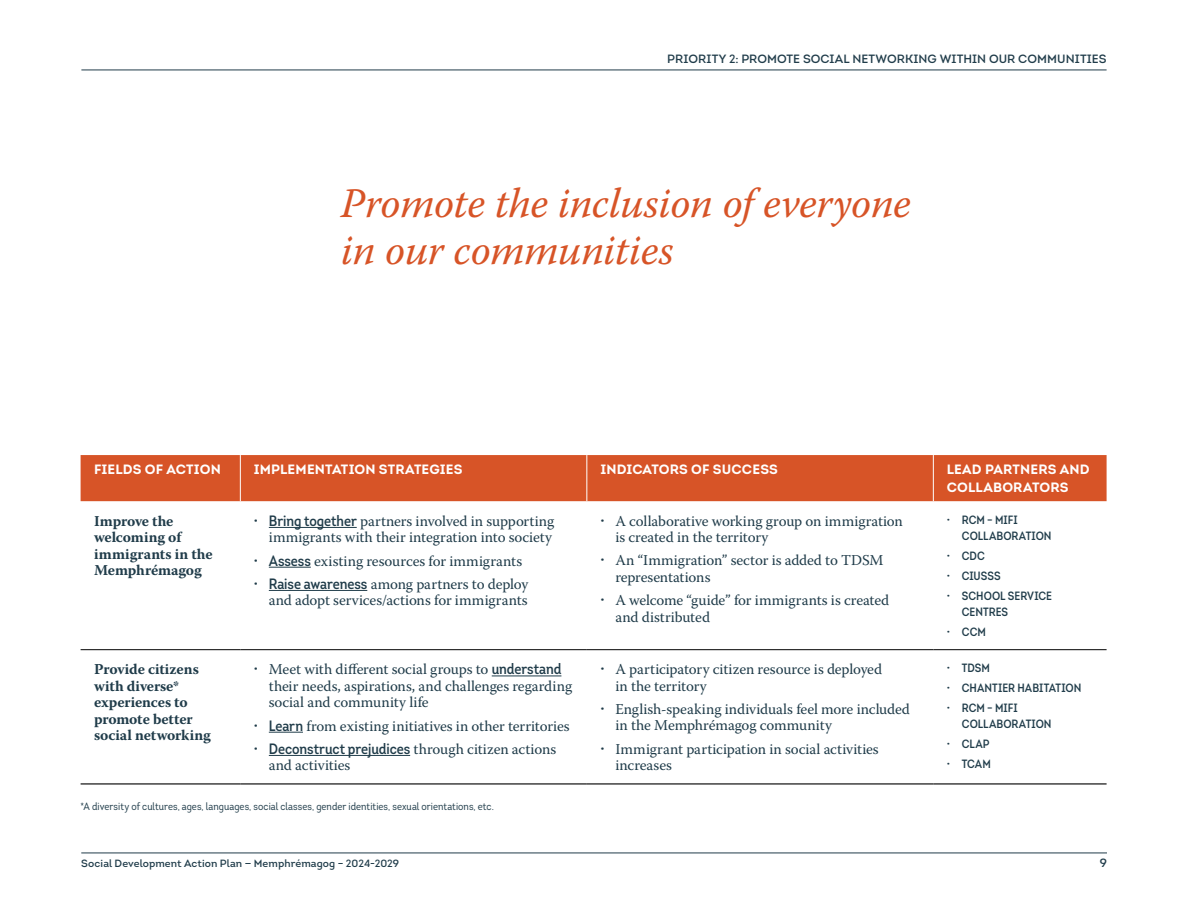
<style>
.page{position:relative;width:1188px;height:918px;background:#fff}
.page>*{position:absolute;margin:0;border:0;box-sizing:border-box;transform-origin:0 0}
.Citation{font:italic 42px/46.5px "Warnock Pro";letter-spacing:-.01em;color:#d75427}
.t1{font:15px/16.5px "Warnock Pro";letter-spacing:-.005em;color:#203c4a}
.P_UL_-_Niv_2{font:700 15px/16.5px "Warnock Pro";letter-spacing:-.01em;color:#203c4a}
.t2{font:700 13.5px/18px "Intro";letter-spacing:.01em;color:#fff}
.t3{font:12px/16.5px "Intro Cond Semi Bold Caps";letter-spacing:.005em;color:#203c4a}
.t4{font:600 12px "Intro";letter-spacing:.005em;color:#203c4a}
.Note_bas_de_page{font:10.5px "Intro Cond";letter-spacing:.01em;color:#203c4a}
.t5{font:600 10.5px "Intro";letter-spacing:.005em;color:#203c4a}
.s1{font-family:"Intro";font-weight:700}
.s2{font-family:"Intro Cond";font-weight:600}
</style>
<div class="page">
<hr style="left:81px;top:70px;width:1026px;height:1px;background:#203c4a">
<hr style="left:81px;top:853px;width:1026px;height:1px;background:#203c4a">
<div style="left:81px;top:455px;width:1026px;height:46px;background:#d75427"></div>
<hr style="left:240px;top:455px;width:1px;height:46px;background:#fff">
<hr style="left:586px;top:455px;width:1px;height:46px;background:#fff">
<hr style="left:933px;top:455px;width:1px;height:46px;background:#fff">
<hr style="left:81px;top:649px;width:159px;height:1px;background:#000">
<hr style="left:240px;top:649px;width:347px;height:1px;background:#000">
<hr style="left:587px;top:649px;width:346px;height:1px;background:#000">
<hr style="left:933px;top:649px;width:174px;height:1px;background:#000">
<hr style="left:81px;top:783px;width:159px;height:1px;background:#000">
<hr style="left:240px;top:783px;width:347px;height:1px;background:#000">
<hr style="left:587px;top:783px;width:346px;height:1px;background:#000">
<hr style="left:933px;top:783px;width:174px;height:1px;background:#000">
<hr style="left:269px;top:527px;width:88px;height:1px;background:#203c4a">
<hr style="left:269px;top:567px;width:42px;height:1px;background:#203c4a">
<hr style="left:269px;top:590px;width:98px;height:1px;background:#203c4a">
<hr style="left:492px;top:676px;width:69px;height:1px;background:#203c4a">
<hr style="left:269px;top:732px;width:34px;height:1px;background:#203c4a">
<hr style="left:269px;top:755px;width:141px;height:1px;background:#203c4a">
<p class="t4" style="left:667px;top:51px;width:441px">PRIORITY 2: PROMOTE SOCIAL NETWORKING WITHIN OUR COMMUNITIES</p>
<p class="Citation" style="left:341px;top:179px;width:572px">Promote the inclusion of everyone in our communities</p>
<h2 class="t2" style="left:94px;top:460px;width:128px">FIELDS OF ACTION</h2>
<h2 class="t2" style="left:254px;top:460px;width:210px">IMPLEMENTATION STRATEGIES</h2>
<h2 class="t2" style="left:600px;top:460px;width:179px">INDICATORS OF SUCCESS</h2>
<h2 class="t2" style="left:947px;top:460px;width:144px">LEAD PARTNERS AND<br>COLLABORATORS</h2>
<p class="P_UL_-_Niv_2" style="left:94px;top:512px;width:120px">Improve the welcoming of immigrants in the<br>Memphrémagog</p>
<p class="t1" style="left:254px;top:513px;width:302px;text-align:right"><span class="s1">·</span> <span class="s2">Bring together</span> partners involved in supporting immigrants with their integration into society</p>
<p class="t1" style="left:615px;top:512px;width:289px;text-indent:-15px"><span class="s1">·</span> A collaborative working group on immigration is created in the territory</p>
<p class="t1" style="left:615px;top:552px;width:270px;text-indent:-15px"><span class="s1">·</span> An “Immigration” sector is added to TDSM representations</p>
<p class="t1" style="left:615px;top:592px;width:276px;text-indent:-15px"><span class="s1">·</span> A welcome “guide” for immigrants is created and distributed</p>
<p class="t3" style="left:962px;top:511px;width:91px;text-indent:-15px"><span class="s1">·</span> RCM – MIFI<br>COLLABORATION</p>
<p class="t3" style="left:947px;top:548px;width:40px"><span class="s1">·</span> CDC</p>
<p class="t3" style="left:947px;top:567px;width:56px"><span class="s1">·</span> CIUSSS</p>
<p class="t3" style="left:962px;top:587px;width:92px;text-indent:-15px"><span class="s1">·</span> SCHOOL SERVICE<br>CENTRES</p>
<p class="t3" style="left:947px;top:624px;width:41px"><span class="s1">·</span> CCM</p>
<p class="t1" style="left:254px;top:552px;width:270px"><span class="s1">·</span> <span class="s2">Assess</span> existing resources for immigrants</p>
<p class="t1" style="left:254px;top:576px;width:276px;text-align:right"><span class="s1">·</span> <span class="s2">Raise awareness</span> among partners to deploy and adopt services/actions for immigrants</p>
<p class="P_UL_-_Niv_2" style="left:94px;top:661px;width:118px">Provide citizens with diverse* experiences to promote better social networking</p>
<p class="t1" style="left:269px;top:661px;width:305px;text-indent:-15px"><span class="s1">·</span> Meet with different social groups to <span class="s2">understand </span>their needs, aspirations, and challenges regarding social and community life</p>
<p class="t1" style="left:254px;top:717px;width:317px"><span class="s1">·</span> <span class="s2">Learn</span> from existing initiatives in other territories</p>
<p class="t1" style="left:269px;top:741px;width:289px;text-indent:-15px"><span class="s1">·</span> <span class="s2">Deconstruct prejudices</span> through citizen actions and activities</p>
<p class="Note_bas_de_page" style="left:81px;top:800px;width:415px">*A diversity of cultures, ages, languages, social classes, gender identities, sexual orientations, etc.</p>
<p class="t1" style="left:615px;top:661px;width:268px;text-indent:-15px"><span class="s1">·</span> A participatory citizen resource is deployed in the territory</p>
<p class="t1" style="left:615px;top:701px;width:296px;text-indent:-15px"><span class="s1">·</span> English-speaking individuals feel more included in the Memphrémagog community</p>
<p class="t1" style="left:615px;top:740px;width:265px;text-indent:-15px"><span class="s1">·</span> Immigrant participation in social activities increases</p>
<p class="t3" style="left:947px;top:660px;width:45px"><span class="s1">·</span> TDSM</p>
<p class="t3" style="left:947px;top:680px;width:136px"><span class="s1">·</span> CHANTIER HABITATION</p>
<p class="t3" style="left:962px;top:699px;width:91px;text-indent:-15px"><span class="s1">·</span> RCM – MIFI<br>COLLABORATION</p>
<p class="t3" style="left:947px;top:736px;width:44px"><span class="s1">·</span> CLAP</p>
<p class="t3" style="left:947px;top:756px;width:46px"><span class="s1">·</span> TCAM</p>
<p class="t5" style="left:81px;top:856px;width:319px">SOCIAL DEVELOPMENT ACTION PLAN — M EMPHRÉMAGOG – 2024-2029</p>
<p class="t4" style="left:1100px;top:855px;width:9px">9</p>
</div>
